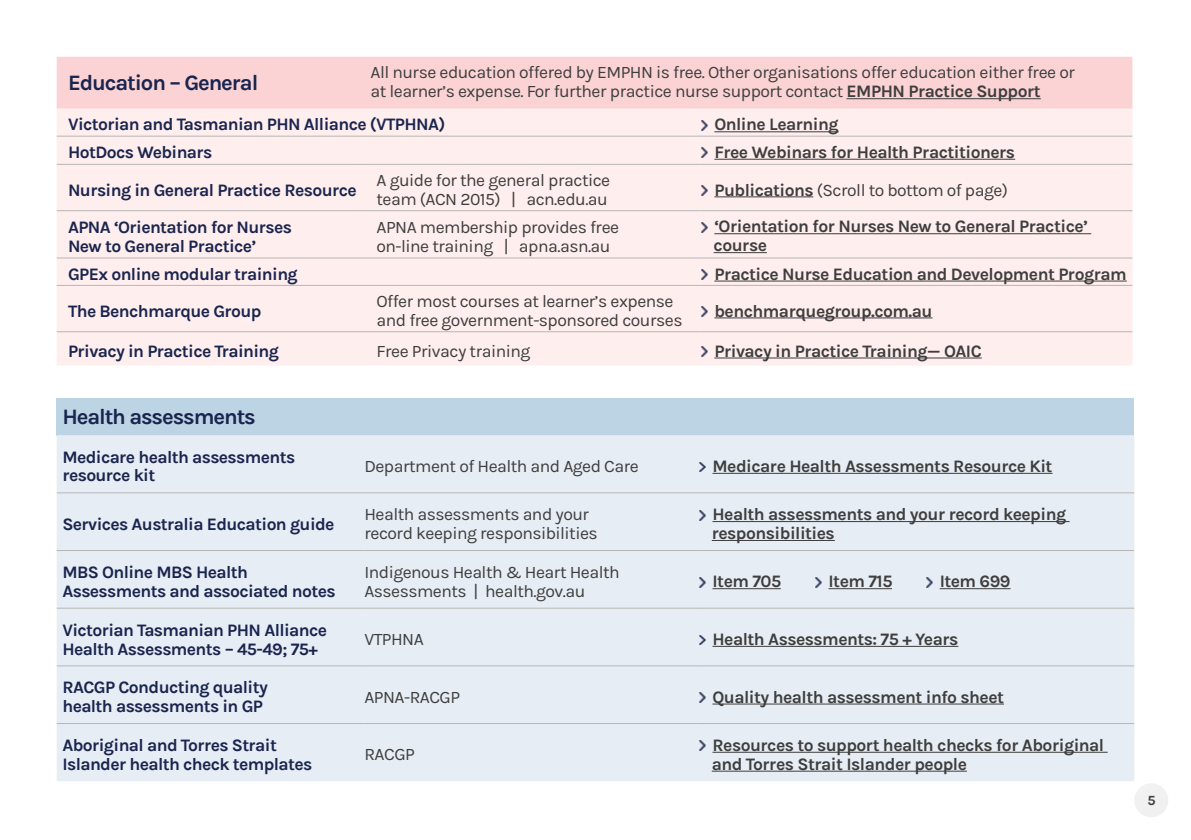
<style>
.page{position:relative;width:1191px;height:840px;background:#fff}
.page>*{position:absolute;margin:0;border:0;box-sizing:border-box;transform-origin:0 0}
.Heading_2{font:700 22px "Karla";letter-spacing:-.05em;color:#1a254f}
.Heading_2-2{font:17.6px/18.8px "Karla";letter-spacing:-.03em;color:#3e3e3e}
.Heading_3{font:700 17.6px/18.8px "Karla";letter-spacing:-.035em;color:#1a254f}
.t1{font:700 17.6px/18.8px "Karla";letter-spacing:-.03em;color:#3e3e3e}
.t2{font:700 14px "Karla";color:#3e3e3e}
.s1{font-weight:700}
</style>
<div class="page">
<div style="left:57px;top:57px;width:1075px;height:52px;background:#fbd3d4"></div>
<div style="left:57px;top:109px;width:1075px;height:256px;background:#feeeed"></div>
<hr style="left:57px;top:210px;width:302px;height:1px;background:#b7b7b6">
<hr style="left:365px;top:210px;width:334px;height:1px;background:#b7b7b6">
<hr style="left:699px;top:210px;width:433px;height:1px;background:#b7b7b6">
<hr style="left:699px;top:136px;width:433px;height:1px;background:#b7b7b6">
<hr style="left:699px;top:164px;width:433px;height:1px;background:#b7b7b6">
<hr style="left:699px;top:285px;width:433px;height:1px;background:#b7b7b6">
<hr style="left:699px;top:257px;width:433px;height:1px;background:#b7b7b6">
<hr style="left:57px;top:331px;width:302px;height:1px;background:#b7b7b6">
<hr style="left:365px;top:331px;width:334px;height:1px;background:#b7b7b6">
<hr style="left:699px;top:331px;width:433px;height:1px;background:#b7b7b6">
<hr style="left:57px;top:136px;width:302px;height:1px;background:#b7b7b6">
<hr style="left:365px;top:136px;width:334px;height:1px;background:#b7b7b6">
<hr style="left:57px;top:164px;width:302px;height:1px;background:#b7b7b6">
<hr style="left:365px;top:164px;width:334px;height:1px;background:#b7b7b6">
<hr style="left:57px;top:257px;width:302px;height:1px;background:#b7b7b6">
<hr style="left:365px;top:257px;width:334px;height:1px;background:#b7b7b6">
<hr style="left:57px;top:285px;width:302px;height:1px;background:#b7b7b6">
<hr style="left:365px;top:285px;width:334px;height:1px;background:#b7b7b6">
<hr style="left:846px;top:98px;width:194px;height:1px;background:#3e3e3e">
<hr style="left:714px;top:131px;width:124px;height:1px;background:#3e3e3e">
<svg style="left:699px;top:120px;width:10px;height:10px"></svg>
<hr style="left:714px;top:159px;width:301px;height:1px;background:#3e3e3e">
<svg style="left:699px;top:148px;width:10px;height:10px"></svg>
<hr style="left:714px;top:196px;width:99px;height:1px;background:#3e3e3e">
<svg style="left:699px;top:185px;width:10px;height:10px"></svg>
<hr style="left:714px;top:233px;width:377px;height:1px;background:#3e3e3e">
<hr style="left:713px;top:252px;width:54px;height:1px;background:#3e3e3e">
<svg style="left:699px;top:222px;width:10px;height:10px"></svg>
<hr style="left:714px;top:280px;width:412px;height:1px;background:#3e3e3e">
<svg style="left:699px;top:269px;width:10px;height:10px"></svg>
<hr style="left:714px;top:317px;width:218px;height:1px;background:#3e3e3e">
<svg style="left:699px;top:306px;width:10px;height:10px"></svg>
<hr style="left:714px;top:357px;width:267px;height:1px;background:#3e3e3e">
<svg style="left:699px;top:346px;width:10px;height:10px"></svg>
<div style="left:57px;top:397px;width:1077px;height:38px;background:#bdd4e4"></div>
<div style="left:57px;top:435px;width:1077px;height:345px;background:#e7edf4"></div>
<hr style="left:57px;top:492px;width:307px;height:1px;background:#b7b7b6">
<hr style="left:364px;top:492px;width:333px;height:1px;background:#b7b7b6">
<hr style="left:697px;top:492px;width:437px;height:1px;background:#b7b7b6">
<hr style="left:57px;top:550px;width:307px;height:1px;background:#b7b7b6">
<hr style="left:364px;top:550px;width:333px;height:1px;background:#b7b7b6">
<hr style="left:697px;top:550px;width:437px;height:1px;background:#b7b7b6">
<hr style="left:57px;top:607px;width:307px;height:1px;background:#b7b7b6">
<hr style="left:364px;top:607px;width:333px;height:1px;background:#b7b7b6">
<hr style="left:697px;top:607px;width:437px;height:1px;background:#b7b7b6">
<hr style="left:57px;top:665px;width:307px;height:1px;background:#b7b7b6">
<hr style="left:364px;top:665px;width:333px;height:1px;background:#b7b7b6">
<hr style="left:697px;top:665px;width:437px;height:1px;background:#b7b7b6">
<hr style="left:57px;top:722px;width:307px;height:1px;background:#b7b7b6">
<hr style="left:364px;top:722px;width:333px;height:1px;background:#b7b7b6">
<hr style="left:697px;top:722px;width:437px;height:1px;background:#b7b7b6">
<hr style="left:712px;top:472px;width:340px;height:1px;background:#3e3e3e">
<svg style="left:697px;top:462px;width:10px;height:9px"></svg>
<hr style="left:712px;top:521px;width:357px;height:1px;background:#3e3e3e">
<hr style="left:711px;top:540px;width:124px;height:1px;background:#3e3e3e">
<svg style="left:697px;top:510px;width:10px;height:9px"></svg>
<hr style="left:712px;top:588px;width:69px;height:1px;background:#3e3e3e">
<hr style="left:828px;top:588px;width:64px;height:1px;background:#3e3e3e">
<hr style="left:939px;top:588px;width:71px;height:1px;background:#3e3e3e">
<svg style="left:697px;top:577px;width:10px;height:10px"></svg>
<svg style="left:813px;top:577px;width:10px;height:10px"></svg>
<svg style="left:924px;top:577px;width:10px;height:10px"></svg>
<hr style="left:712px;top:645px;width:246px;height:1px;background:#3e3e3e">
<svg style="left:697px;top:634px;width:10px;height:10px"></svg>
<hr style="left:712px;top:703px;width:292px;height:1px;background:#3e3e3e">
<svg style="left:697px;top:692px;width:10px;height:10px"></svg>
<hr style="left:712px;top:751px;width:395px;height:1px;background:#3e3e3e">
<hr style="left:711px;top:770px;width:256px;height:1px;background:#3e3e3e">
<svg style="left:697px;top:740px;width:10px;height:10px"></svg>
<div style="left:1134px;top:782px;width:34px;height:34px;background:#f1f1f0;border-radius:50%"></div>
<p class="Heading_2" style="left:68px;top:70px;width:192px">Education – General</p>
<p class="Heading_2-2" style="left:370px;top:63px;width:706px">All nurse education offered by EMPHN is free. Other organisations offer education either free or at learner’s expense. For further practice nurse support contact <span class="s1">EMPHN Practice Support</span></p>
<p class="Heading_3" style="left:68px;top:115px;width:379px">Victorian and Tasmanian PHN Alliance (VTPHNA)</p>
<p class="t1" style="left:714px;top:115px;width:126px">Online Learning</p>
<p class="Heading_3" style="left:68px;top:143px;width:146px">HotDocs Webinars</p>
<p class="t1" style="left:714px;top:143px;width:302px">Free Webinars for Health Practitioners</p>
<p class="Heading_3" style="left:68px;top:180px;width:290px">Nursing in General Practice Resource</p>
<p class="Heading_2-2" style="left:376px;top:171px;width:235px">A guide for the general practice team (ACN 2015) | acn.edu.au</p>
<p class="Heading_2-2" style="left:714px;top:180px;width:295px"><span class="s1">Publications</span> (Scroll to bottom of page)</p>
<p class="Heading_3" style="left:68px;top:217px;width:225px">APNA ‘Orientation for Nurses<br>New to General Practice’</p>
<p class="Heading_2-2" style="left:376px;top:218px;width:244px">APNA membership provides free on-line training | apna.asn.au</p>
<p class="t1" style="left:713px;top:217px;width:376px">‘Orientation for Nurses New to General Practice’ course</p>
<p class="Heading_3" style="left:68px;top:264px;width:231px">GPEx online modular training</p>
<p class="t1" style="left:714px;top:264px;width:414px">Practice Nurse Education and Development Program</p>
<p class="Heading_3" style="left:68px;top:301px;width:195px">The Benchmarque Group</p>
<p class="Heading_2-2" style="left:376px;top:292px;width:307px">Offer most courses at learner’s expense and free government-sponsored courses</p>
<p class="t1" style="left:714px;top:301px;width:220px">benchmarquegroup.com.au</p>
<p class="Heading_3" style="left:68px;top:341px;width:212px">Privacy in Practice Training</p>
<p class="Heading_2-2" style="left:376px;top:341px;width:155px">Free Privacy training</p>
<p class="t1" style="left:714px;top:341px;width:269px">Privacy in Practice Training— OAIC</p>
<p class="Heading_2" style="left:62px;top:403px;width:195px">Health assessments</p>
<p class="Heading_3" style="left:62px;top:447px;width:234px">Medicare health assessments resource kit</p>
<p class="Heading_2-2" style="left:364px;top:457px;width:276px">Department of Health and Aged Care</p>
<p class="t1" style="left:712px;top:456px;width:341px">Medicare Health Assessments Resource Kit</p>
<p class="Heading_3" style="left:62px;top:514px;width:274px">Services Australia Education guide</p>
<p class="Heading_2-2" style="left:364px;top:505px;width:235px">Health assessments and your record keeping responsibilities</p>
<p class="t1" style="left:711px;top:504px;width:356px">Health assessments and your record keeping responsibilities</p>
<p class="Heading_3" style="left:62px;top:562px;width:275px">MBS Online MBS Health<br>Assessments and associated notes</p>
<p class="Heading_2-2" style="left:364px;top:562px;width:257px">Indigenous Health &amp; Heart Health<br>Assessments | health.gov.au</p>
<p class="t1" style="left:712px;top:571px;width:70px">Item 705</p>
<p class="t1" style="left:828px;top:571px;width:66px">Item 715</p>
<p class="t1" style="left:939px;top:571px;width:72px">Item 699</p>
<p class="Heading_3" style="left:62px;top:620px;width:266px">Victorian Tasmanian PHN Alliance<br>Health Assessments – 45-49; 75+</p>
<p class="Heading_2-2" style="left:364px;top:629px;width:61px">VTPHNA</p>
<p class="t1" style="left:712px;top:629px;width:247px">Health Assessments: 75 + Years</p>
<p class="Heading_3" style="left:62px;top:677px;width:207px">RACGP Conducting quality health assessments in GP</p>
<p class="Heading_2-2" style="left:364px;top:687px;width:97px">APNA-RACGP</p>
<p class="t1" style="left:712px;top:687px;width:293px">Quality health assessment info sheet</p>
<p class="Heading_3" style="left:62px;top:735px;width:251px">Aboriginal and Torres Strait<br>Islander health check templates</p>
<p class="Heading_2-2" style="left:364px;top:745px;width:52px">RACGP</p>
<p class="t1" style="left:711px;top:735px;width:394px">Resources to support health checks for Aboriginal and Torres Strait Islander people</p>
<p class="t2" style="left:1147px;top:791px;width:10px">5</p>
</div>
